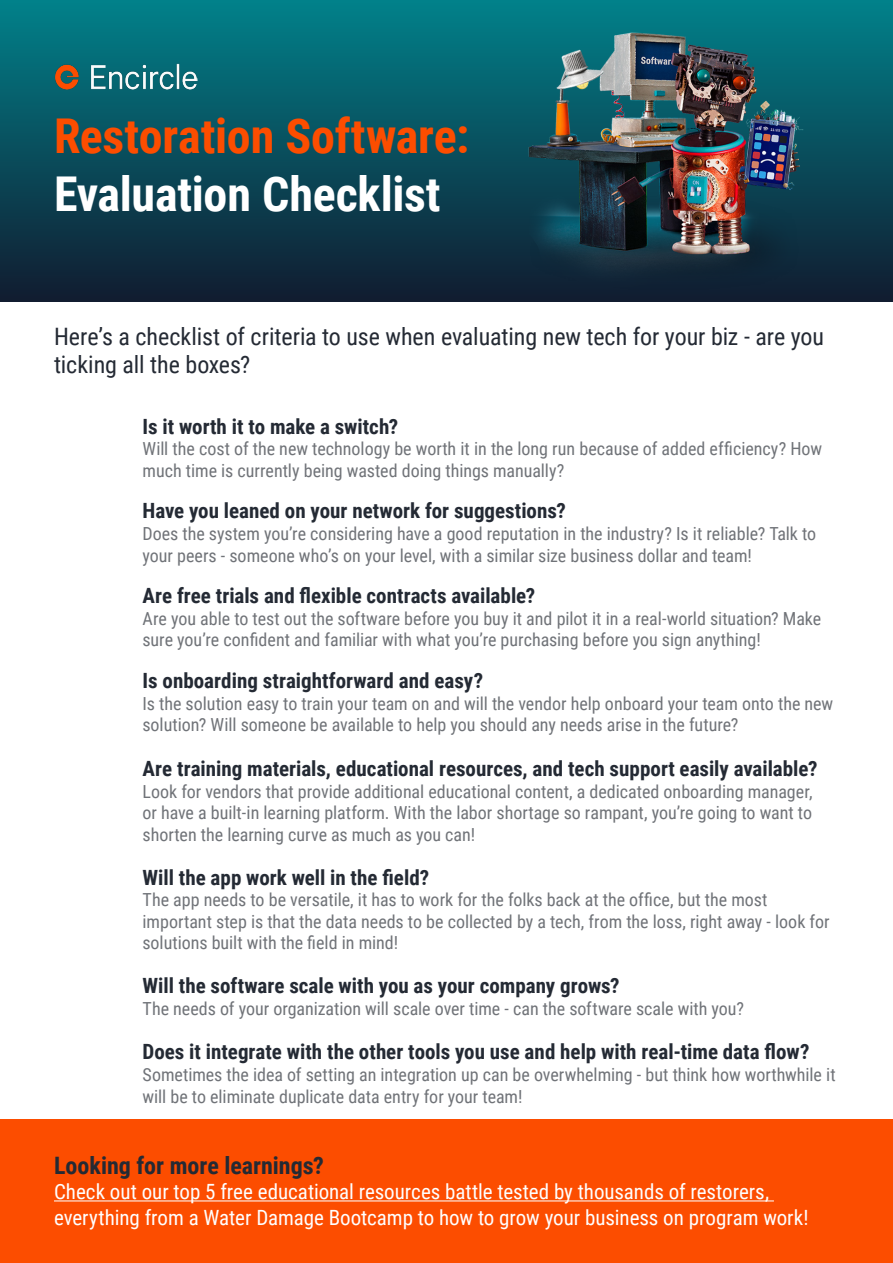
<style>
.page{position:relative;width:893px;height:1263px;background:#fff}
.page>*{position:absolute;margin:0;border:0;box-sizing:border-box;transform-origin:0 0}
.t1{font:700 48px "Roboto Condensed";letter-spacing:-.005em;color:#fc4d00}
.t2{font:700 48px "Roboto Condensed";letter-spacing:-.005em;color:#fff}
.t3{font:24px/28.8px "Roboto Condensed";letter-spacing:-.005em;color:#242a34}
.t4{font:700 24px "Roboto Condensed";color:#242a34}
.t5{font:700 21px "Roboto Condensed";color:#242a34}
.t6{font:21px/25.2px "Roboto Condensed";color:#fff}
.t7{font:18px/21.6px "Roboto Condensed";color:#707378}
</style>
<div class="page">
<div style="left:0;top:0;width:893px;height:301px;background:linear-gradient(to bottom,#01818a,#111c30)"></div>
<img style="left:490px;top:0;width:349px;height:302px">
<div style="left:0;top:1119px;width:893px;height:144px;background:#fc4d00"></div>
<hr style="left:54px;top:1200px;width:720px;height:1px;background:#fff">
<img style="left:54px;top:64px;width:143px;height:25px">
<h1 class="t1" style="left:54px;top:103px;width:417px">Restoration Software:</h1>
<h1 class="t2" style="left:54px;top:160px;width:388px">Evaluation Checklist</h1>
<h2 class="t3" style="left:54px;top:321px;width:772px">Here’s a checklist of criteria to use when evaluating new tech for your biz - are you ticking all the boxes?</h2>
<p class="t5" style="left:142px;top:411px;width:257px">Is it worth it to make a switch?</p>
<p class="t7" style="left:142px;top:437px;width:681px">Will the cost of the new technology be worth it in the long run because of added efficiency? How much time is currently being wasted doing things manually?</p>
<p class="t5" style="left:142px;top:496px;width:425px">Have you leaned on your network for suggestions?</p>
<p class="t7" style="left:142px;top:522px;width:675px">Does the system you’re considering have a good reputation in the industry? Is it reliable? Talk to your peers - someone who’s on your level, with a similar size business dollar and team!</p>
<p class="t5" style="left:142px;top:581px;width:394px">Are free trials and flexible contracts available?</p>
<p class="t7" style="left:142px;top:607px;width:680px">Are you able to test out the software before you buy it and pilot it in a real-world situation? Make sure you’re confident and familiar with what you’re purchasing before you sign anything!</p>
<p class="t5" style="left:142px;top:666px;width:342px">Is onboarding straightforward and easy?</p>
<p class="t7" style="left:142px;top:692px;width:692px">Is the solution easy to train your team on and will the vendor help onboard your team onto the new solution? Will someone be available to help you should any needs arise in the future?</p>
<p class="t5" style="left:142px;top:754px;width:676px">Are training materials, educational resources, and tech support easily available?</p>
<p class="t7" style="left:142px;top:780px;width:672px;text-align:justify">Look for vendors that provide additional educational content, a dedicated onboarding manager, or have a built-in learning platform. With the labor shortage so rampant, you’re going to want to shorten the learning curve as much as you can!</p>
<p class="t5" style="left:142px;top:862px;width:288px">Will the app work well in the field?</p>
<p class="t7" style="left:142px;top:888px;width:688px">The app needs to be versatile, it has to work for the folks back at the office, but the most important step is that the data needs to be collected by a tech, from the loss, right away - look for solutions built with the field in mind!</p>
<p class="t5" style="left:142px;top:971px;width:479px">Will the software scale with you as your company grows?</p>
<p class="t7" style="left:142px;top:997px;width:603px">The needs of your organization will scale over time - can the software scale with you?</p>
<p class="t5" style="left:142px;top:1037px;width:668px">Does it integrate with the other tools you use and help with real-time data flow?</p>
<p class="t7" style="left:142px;top:1063px;width:695px">Sometimes the idea of setting an integration up can be overwhelming - but think how worthwhile it will be to eliminate duplicate data entry for your team!</p>
<h2 class="t4" style="left:54px;top:1149px;width:271px">Looking for more learnings?</h2>
<p class="t6" style="left:54px;top:1178px;width:756px">Check out our top 5 free educational resources battle tested by thousands of restorers, everything from a Water Damage Bootcamp to how to grow your business on program work!</p>
</div>
